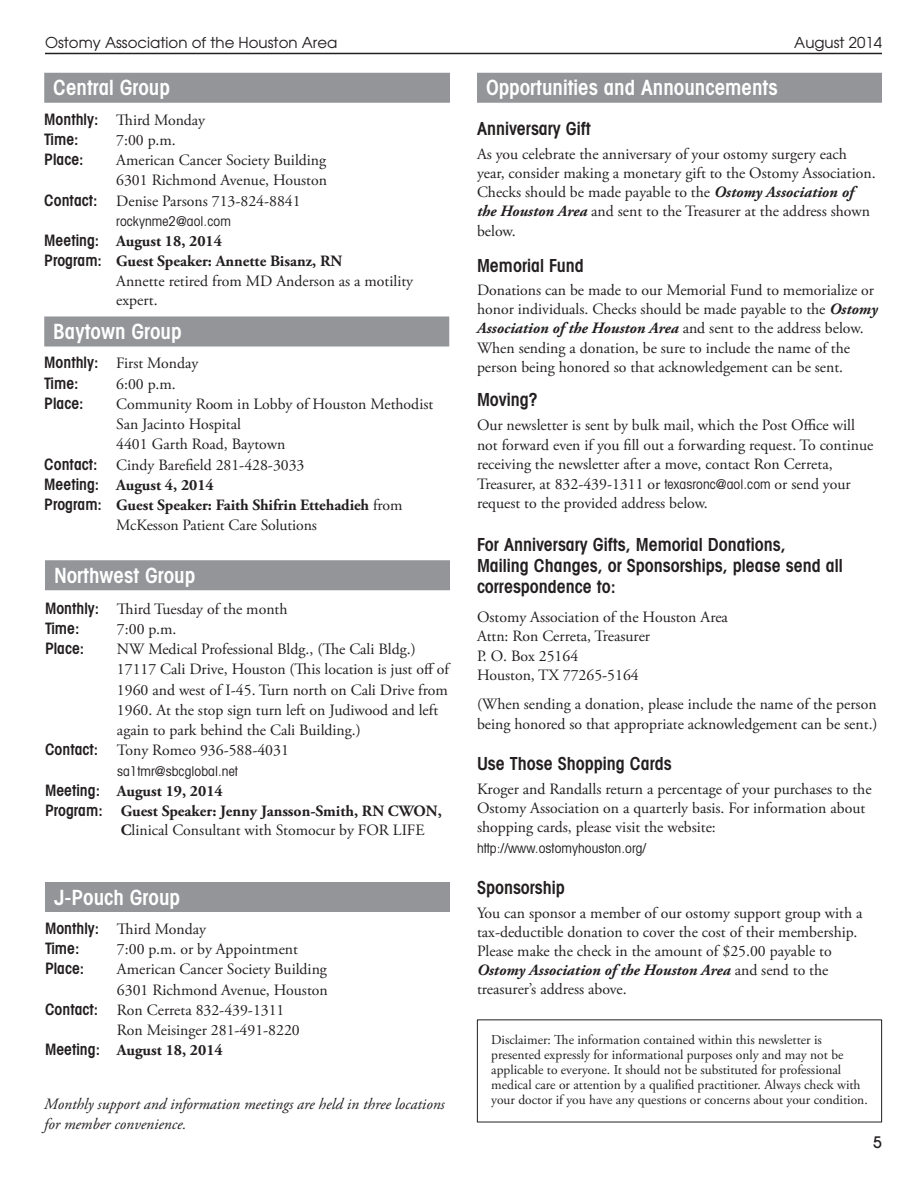
<style>
.page{position:relative;width:918px;height:1188px;background:#fff}
.page>*{position:absolute;margin:0;border:0;box-sizing:border-box;transform-origin:0 0}
.t1{font:600 condensed 21px "Avant Garde";color:#fff}
.t2{font:600 condensed 18px/21px "Avant Garde";color:#231f20}
.t3{font:15.75px/19px "Adobe Garamond Pro";color:#231f20}
.t4{font:700 15.75px "Adobe Garamond Pro";color:#231f20}
.t5{font:italic 15.75px/19.5px "Adobe Garamond Pro";color:#231f20}
.t6{font:600 condensed 15.75px "Avant Garde";color:#231f20}
.t7{font:500 15.75px "Avant Garde";color:#231f20}
.t8{font:15px "Avant Garde";color:#231f20}
.t9{font:13.5px/15px "Adobe Garamond Pro";color:#231f20}
.t10{font:condensed 13.5px "Avant Garde";letter-spacing:.005em;color:#231f20}
.s1{font-family:"Avant Garde";font-weight:600;font-stretch:condensed}
.s2{font-weight:700;font-style:italic}
.s3{font-family:"Avant Garde";font-stretch:condensed;font-size:13.5px}
.s4{font-weight:400}
.s5{font-weight:700}
</style>
<div class="page">
<hr style="left:45px;top:53px;width:837px;height:1px;background:#231f20">
<div style="left:44px;top:73px;width:406px;height:30px;background:#939598"></div>
<div style="left:45px;top:560px;width:405px;height:30px;background:#939598"></div>
<div style="left:44px;top:316px;width:405px;height:30px;background:#939598"></div>
<div style="left:45px;top:882px;width:405px;height:30px;background:#939598"></div>
<div style="left:477px;top:73px;width:405px;height:30px;background:#939598"></div>
<p class="t8" style="left:45px;top:33px;width:294px">Ostomy Association of the Houston Area</p>
<p class="t8" style="left:794px;top:33px;width:89px">August 2014</p>
<h1 class="t1" style="left:53px;top:75px;width:118px">Central Group</h1>
<p class="t3" style="left:44px;top:111px;width:162px"><span class="s1">Monthly:</span> Third Monday</p>
<p class="t6" style="left:44px;top:129px;width:36px">Time:</p>
<p class="t3" style="left:116px;top:131px;width:61px">7:00 p.m.</p>
<p class="t6" style="left:44px;top:150px;width:41px">Place:</p>
<p class="t3" style="left:116px;top:151px;width:212px">American Cancer Society Building</p>
<p class="t3" style="left:116px;top:171px;width:212px">6301 Richmond Avenue, Houston</p>
<p class="t3" style="left:44px;top:192px;width:258px"><span class="s1">Contact:</span> Denise Parsons 713-824-8841</p>
<p class="t10" style="left:116px;top:213px;width:116px">rockynme2@aol.com</p>
<p class="t4" style="left:44px;top:232px;width:179px"><span class="s1">Meeting:</span> August 18, 2014</p>
<p class="t4" style="left:44px;top:252px;width:300px"><span class="s1">Program:</span> Guest Speaker: Annette Bisanz, RN</p>
<p class="t3" style="left:116px;top:272px;width:298px">Annette retired from MD Anderson as a motility</p>
<p class="t3" style="left:116px;top:291px;width:43px">expert.</p>
<h1 class="t1" style="left:486px;top:75px;width:293px">Opportunities and Announcements</h1>
<p class="t2" style="left:477px;top:118px;width:115px">Anniversary Gift</p>
<p class="t3" style="left:477px;top:145px;width:400px">As you celebrate the anniversary of your ostomy surgery each year, consider making a monetary gift to the Ostomy Association.<br>Checks should be made payable to the <span class="s2">Ostomy Association of the Houston Area</span> and sent to the Treasurer at the address shown below.</p>
<p class="t2" style="left:477px;top:254px;width:108px">Memorial Fund</p>
<p class="t3" style="left:477px;top:281px;width:402px">Donations can be made to our Memorial Fund to memorialize or honor individuals. Checks should be made payable to the <span class="s2">Ostomy Association of the Houston Area</span> and sent to the address below.<br>When sending a donation, be sure to include the name of the person being honored so that acknowledgement can be sent.</p>
<p class="t2" style="left:477px;top:389px;width:62px">Moving?</p>
<p class="t3" style="left:477px;top:416px;width:398px;line-height:19.5px">Our newsletter is sent by bulk mail, which the Post Office will not forward even if you fill out a forwarding request. To continue receiving the newsletter after a move, contact Ron Cerreta, Treasurer, at 832-439-1311 or <span class="s3">texasronc@aol.com</span> or send your request to the provided address below.</p>
<p class="t2" style="left:477px;top:534px;width:367px">For Anniversary Gifts, Memorial Donations,<br>Mailing Changes, or Sponsorships, please send all correspondence to:</p>
<p class="t3" style="left:477px;top:608px;width:253px;line-height:19.5px">Ostomy Association of the Houston Area<br>Attn: Ron Cerreta, Treasurer<br>P. O. Box 25164<br>Houston, TX 77265-5164</p>
<p class="t3" style="left:477px;top:695px;width:402px;line-height:19.5px">(When sending a donation, please include the name of the person being honored so that appropriate acknowledgement can be sent.)</p>
<p class="t2" style="left:477px;top:753px;width:196px">Use Those Shopping Cards</p>
<p class="t3" style="left:477px;top:780px;width:396px">Kroger and Randalls return a percentage of your purchases to the<br>Ostomy Association on a quarterly basis. For information about shopping cards, please visit the website:</p>
<p class="t10" style="left:477px;top:840px;width:171px">http://www.ostomyhouston.org/</p>
<p class="t2" style="left:477px;top:877px;width:89px">Sponsorship</p>
<p class="t3" style="left:477px;top:904px;width:387px">You can sponsor a member of our ostomy support group with a tax-deductible donation to cover the cost of their membership.<br>Please make the check in the amount of $25.00 payable to <span class="s2">Ostomy Association of the Houston Area</span> and send to the treasurer’s address above.</p>
<h1 class="t1" style="left:53px;top:319px;width:130px">Baytown Group</h1>
<p class="t3" style="left:44px;top:354px;width:156px"><span class="s1">Monthly:</span> First Monday</p>
<p class="t6" style="left:44px;top:373px;width:36px">Time:</p>
<p class="t3" style="left:116px;top:375px;width:61px">6:00 p.m.</p>
<p class="t6" style="left:44px;top:393px;width:41px">Place:</p>
<p class="t3" style="left:116px;top:395px;width:319px">Community Room in Lobby of Houston Methodist</p>
<p class="t3" style="left:116px;top:415px;width:126px">San Jacinto Hospital</p>
<p class="t3" style="left:116px;top:435px;width:171px">4401 Garth Road, Baytown</p>
<p class="t3" style="left:44px;top:456px;width:262px"><span class="s1">Contact:</span> Cindy Barefield 281-428-3033</p>
<p class="t4" style="left:44px;top:476px;width:171px"><span class="s1">Meeting:</span> August 4, 2014</p>
<p class="t4" style="left:44px;top:496px;width:360px"><span class="s1">Program:</span> Guest Speaker: Faith Shifrin Ettehadieh <span class="s4">from</span></p>
<p class="t3" style="left:116px;top:516px;width:202px">McKesson Patient Care Solutions</p>
<h1 class="t1" style="left:54px;top:562px;width:143px">Northwest Group</h1>
<p class="t3" style="left:45px;top:600px;width:244px"><span class="s1">Monthly:</span> Third Tuesday of the month</p>
<p class="t6" style="left:45px;top:618px;width:36px">Time:</p>
<p class="t3" style="left:117px;top:620px;width:61px">7:00 p.m.</p>
<p class="t6" style="left:45px;top:639px;width:41px">Place:</p>
<p class="t3" style="left:117px;top:640px;width:300px">NW Medical Professional Bldg., (The Cali Bldg.)</p>
<p class="t3" style="left:117px;top:660px;width:334px">17117 Cali Drive, Houston (This location is just off of</p>
<p class="t3" style="left:117px;top:681px;width:332px">1960 and west of I-45. Turn north on Cali Drive from</p>
<p class="t3" style="left:117px;top:701px;width:323px">1960. At the stop sign turn left on Judiwood and left</p>
<p class="t3" style="left:117px;top:721px;width:245px">again to park behind the Cali Building.)</p>
<p class="t3" style="left:45px;top:741px;width:245px"><span class="s1">Contact:</span> Tony Romeo 936-588-4031</p>
<p class="t10" style="left:117px;top:762px;width:122px">sa1tmr@sbcglobal.net</p>
<p class="t4" style="left:45px;top:782px;width:179px"><span class="s1">Meeting:</span> August 19, 2014</p>
<p class="t4" style="left:45px;top:802px;width:398px"><span class="s1">Program:</span> Guest Speaker: Jenny Jansson-Smith, RN CWON,</p>
<p class="t3" style="left:121px;top:821px;width:305px"><span class="s5">C</span>linical Consultant with Stomocur by FOR LIFE</p>
<h1 class="t1" style="left:54px;top:884px;width:127px">J-Pouch Group</h1>
<p class="t3" style="left:45px;top:920px;width:162px"><span class="s1">Monthly:</span> Third Monday</p>
<p class="t6" style="left:45px;top:939px;width:36px">Time:</p>
<p class="t3" style="left:117px;top:940px;width:183px">7:00 p.m. or by Appointment</p>
<p class="t6" style="left:45px;top:959px;width:41px">Place:</p>
<p class="t3" style="left:117px;top:960px;width:212px">American Cancer Society Building</p>
<p class="t3" style="left:117px;top:981px;width:212px">6301 Richmond Avenue, Houston</p>
<p class="t3" style="left:45px;top:1001px;width:241px"><span class="s1">Contact:</span> Ron Cerreta 832-439-1311</p>
<p class="t3" style="left:117px;top:1021px;width:184px">Ron Meisinger 281-491-8220</p>
<p class="t4" style="left:45px;top:1041px;width:179px"><span class="s1">Meeting:</span> August 18, 2014</p>
<p class="t5" style="left:44px;top:1095px;width:402px">Monthly support and information meetings are held in three locations for member convenience.</p>
<p class="t9" style="left:491px;top:1032px;width:378px">Disclaimer: The information contained within this newsletter is presented expressly for informational purposes only and may not be applicable to everyone. It should not be substituted for professional medical care or attention by a qualified practitioner. Always check with your doctor if you have any questions or concerns about your condition.</p>
<p class="t7" style="left:873px;top:1133px;width:10px">5</p>
</div>
